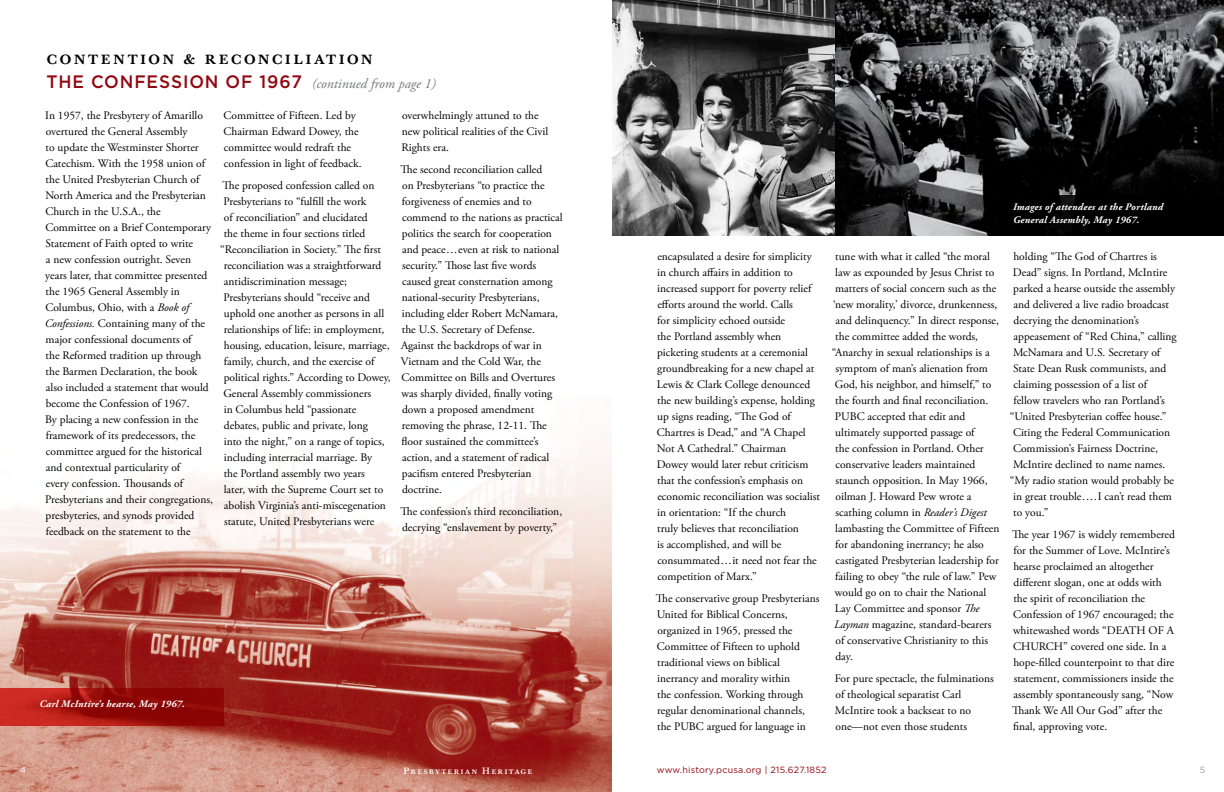
<style>
.page{position:relative;width:1224px;height:792px;background:#fff}
.page>*{position:absolute;margin:0;border:0;box-sizing:border-box;transform-origin:0 0}
.t1{font:500 18.6px "Baskerville 10 Pro";letter-spacing:.105em;color:#000}
.t2{font:500 18px "Gotham";letter-spacing:.05em;color:#910811;scale:.96 1}
.t3{font:italic 14px "Adobe Garamond Pro";color:#77787b}
.t4{font:11.5px/16px "Adobe Garamond Pro";color:#000}
.t5{font:italic 700 10px/13px "Adobe Garamond Pro";letter-spacing:.025em;color:#fff}
.t6{font:9px "Gotham";letter-spacing:.025em;color:#910811}
.t7{font:500 9px "Baskerville 10 Pro";letter-spacing:.13em;color:#fff}
.t8{font:9px "Gotham";color:#fff}
.t9{font:9px "Gotham";color:#9d9fa2}
.s1{font-style:italic}
</style>
<div class="page">
<img style="left:835px;top:0;width:389px;height:235px">
<img style="left:0;top:444px;width:612px;height:348px">
<svg style="left:0;top:688px;width:223px;height:38px;background:#a2120e"></svg>
<div style="left:1001px;top:195px;width:223px;height:40px;background:#000"></div>
<img style="left:612px;top:0;width:223px;height:235px">
<h1 class="t1" style="left:47px;top:46px;width:328px">contention &amp; reconciliation</h1>
<h2 class="t2" style="left:47px;top:70px;width:268px">THE CONFESSION OF 1967</h2>
<p class="t3" style="left:312px;top:75px;width:126px">(continued from page 1)</p>
<p class="t4" style="left:45px;top:108px;width:170px">In 1957, the Presbytery of Amarillo overtured the General Assembly<br>to update the Westminster Shorter Catechism. With the 1958 union of the United Presbyterian Church of North America and the Presbyterian Church in the U.S.A., the Committee on a Brief Contemporary Statement of Faith opted to write<br>a new confession outright. Seven years later, that committee presented the 1965 General Assembly in Columbus, Ohio, with a <span class="s1">Book of Confessions.</span> Containing many of the major confessional documents of<br>the Reformed tradition up through the Barmen Declaration, the book also included a statement that would become the Confession of 1967.<br>By placing a new confession in the framework of its predecessors, the committee argued for the historical and contextual particularity of<br>every confession. Thousands of Presbyterians and their congregations, presbyteries, and synods provided feedback on the statement to the</p>
<p class="t4" style="left:223px;top:108px;width:140px">Committee of Fifteen. Led by<br>Chairman Edward Dowey, the committee would redraft the confession in light of feedback.</p>
<p class="t4" style="left:222px;top:178px;width:154px">The proposed confession called on</p>
<p class="t4" style="left:223px;top:194px;width:144px">Presbyterians to “fulfill the work</p>
<p class="t4" style="left:224px;top:210px;width:145px">of reconciliation” and elucidated</p>
<p class="t4" style="left:224px;top:226px;width:143px">the theme in four sections titled</p>
<p class="t4" style="left:220px;top:242px;width:162px">“Reconciliation in Society.” The first</p>
<p class="t4" style="left:224px;top:258px;width:159px">reconciliation was a straightforward</p>
<p class="t4" style="left:224px;top:274px;width:124px">antidiscrimination message;</p>
<p class="t4" style="left:223px;top:290px;width:148px">Presbyterians should “receive and</p>
<p class="t4" style="left:224px;top:306px;width:162px">uphold one another as persons in all</p>
<p class="t4" style="left:224px;top:322px;width:162px">relationships of life: in employment,</p>
<p class="t4" style="left:224px;top:338px;width:167px">housing, education, leisure, marriage,</p>
<p class="t4" style="left:224px;top:354px;width:152px">family, church, and the exercise of</p>
<p class="t4" style="left:224px;top:370px;width:169px">political rights.” According to Dowey,</p>
<p class="t4" style="left:223px;top:386px;width:149px">General Assembly commissioners</p>
<p class="t4" style="left:224px;top:402px;width:134px">in Columbus held “passionate</p>
<p class="t4" style="left:224px;top:418px;width:146px">debates, public and private, long</p>
<p class="t4" style="left:224px;top:434px;width:163px">into the night,” on a range of topics,</p>
<p class="t4" style="left:224px;top:450px;width:150px">including interracial marriage. By</p>
<p class="t4" style="left:224px;top:466px;width:143px">the Portland assembly two years</p>
<p class="t4" style="left:224px;top:482px;width:161px">later, with the Supreme Court set to</p>
<p class="t4" style="left:224px;top:498px;width:164px">abolish Virginia’s anti-miscegenation</p>
<p class="t4" style="left:224px;top:514px;width:152px">statute, United Presbyterians were</p>
<p class="t4" style="left:401px;top:108px;width:148px">overwhelmingly attuned to the new political realities of the Civil<br>Rights era.</p>
<p class="t4" style="left:401px;top:162px;width:164px">The second reconciliation called<br>on Presbyterians “to practice the forgiveness of enemies and to commend to the nations as practical politics the search for cooperation and peace…even at risk to national security.” Those last five words caused great consternation among national-security Presbyterians, including elder Robert McNamara, the U.S. Secretary of Defense.<br>Against the backdrops of war in<br>Vietnam and the Cold War, the<br>Committee on Bills and Overtures was sharply divided, finally voting down a proposed amendment removing the phrase, 12-11. The floor sustained the committee’s action, and a statement of radical pacifism entered Presbyterian doctrine.</p>
<p class="t4" style="left:401px;top:504px;width:163px">The confession’s third reconciliation, decrying “enslavement by poverty,”</p>
<p class="t5" style="left:39px;top:698px;width:147px">Carl McIntire’s hearse, May 1967.</p>
<p class="t4" style="left:657px;top:249px;width:165px">encapsulated a desire for simplicity in church affairs in addition to increased support for poverty relief efforts around the world. Calls<br>for simplicity echoed outside<br>the Portland assembly when picketing students at a ceremonial groundbreaking for a new chapel at<br>Lewis &amp; Clark College denounced the new building’s expense, holding up signs reading, “The God of<br>Chartres is Dead,” and “A Chapel<br>Not A Cathedral.” Chairman<br>Dowey would later rebut criticism that the confession’s emphasis on economic reconciliation was socialist in orientation: “If the church<br>truly believes that reconciliation<br>is accomplished, and will be consummated…it need not fear the competition of Marx.”</p>
<p class="t4" style="left:656px;top:591px;width:165px">The conservative group Presbyterians<br>United for Biblical Concerns, organized in 1965, pressed the<br>Committee of Fifteen to uphold traditional views on biblical inerrancy and morality within<br>the confession. Working through regular denominational channels, the PUBC argued for language in</p>
<p class="t4" style="left:835px;top:249px;width:156px">tune with what it called “the moral</p>
<p class="t4" style="left:835px;top:265px;width:161px">law as expounded by Jesus Christ to</p>
<p class="t4" style="left:835px;top:281px;width:163px">matters of social concern such as the</p>
<p class="t4" style="left:833px;top:297px;width:166px">‘new morality,’ divorce, drunkenness,</p>
<p class="t4" style="left:835px;top:313px;width:165px">and delinquency.” In direct response,</p>
<p class="t4" style="left:835px;top:329px;width:144px">the committee added the words,</p>
<p class="t4" style="left:832px;top:345px;width:160px">“Anarchy in sexual relationships is a</p>
<p class="t4" style="left:836px;top:361px;width:154px">symptom of man’s alienation from</p>
<p class="t4" style="left:835px;top:377px;width:158px">God, his neighbor, and himself,” to</p>
<p class="t4" style="left:835px;top:393px;width:155px">the fourth and final reconciliation.</p>
<p class="t4" style="left:835px;top:409px;width:132px">PUBC accepted that edit and</p>
<p class="t4" style="left:835px;top:425px;width:141px">ultimately supported passage of</p>
<p class="t4" style="left:835px;top:441px;width:150px">the confession in Portland. Other</p>
<p class="t4" style="left:835px;top:457px;width:141px">conservative leaders maintained</p>
<p class="t4" style="left:836px;top:473px;width:154px">staunch opposition. In May 1966,</p>
<p class="t4" style="left:835px;top:489px;width:138px">oilman J. Howard Pew wrote a</p>
<p class="t4" style="left:836px;top:505px;width:153px">scathing column in <span class="s1">Reader’s Digest</span></p>
<p class="t4" style="left:835px;top:521px;width:166px">lambasting the Committee of Fifteen</p>
<p class="t4" style="left:835px;top:537px;width:150px">for abandoning inerrancy; he also</p>
<p class="t4" style="left:835px;top:553px;width:165px">castigated Presbyterian leadership for</p>
<p class="t4" style="left:835px;top:569px;width:163px">failing to obey “the rule of law.” Pew</p>
<p class="t4" style="left:835px;top:585px;width:153px">would go on to chair the National</p>
<p class="t4" style="left:835px;top:601px;width:146px">Lay Committee and sponsor <span class="s1">The</span></p>
<p class="t4" style="left:834px;top:617px;width:159px"><span class="s1">Layman</span> magazine, standard-bearers</p>
<p class="t4" style="left:835px;top:633px;width:154px">of conservative Christianity to this</p>
<p class="t4" style="left:835px;top:649px;width:19px">day.</p>
<p class="t4" style="left:835px;top:671px;width:160px">For pure spectacle, the fulminations of theological separatist Carl<br>McIntire took a backseat to no one—not even those students</p>
<p class="t5" style="left:1013px;top:201px;width:152px">Images of attendees at the Portland<br>General Assembly, May 1967.</p>
<p class="t4" style="left:1013px;top:249px;width:145px">holding “The God of Chartres is</p>
<p class="t4" style="left:1013px;top:265px;width:156px">Dead” signs. In Portland, McIntire</p>
<p class="t4" style="left:1013px;top:281px;width:163px">parked a hearse outside the assembly</p>
<p class="t4" style="left:1014px;top:297px;width:157px">and delivered a live radio broadcast</p>
<p class="t4" style="left:1014px;top:313px;width:127px">decrying the denomination’s</p>
<p class="t4" style="left:1014px;top:329px;width:165px">appeasement of “Red China,” calling</p>
<p class="t4" style="left:1013px;top:345px;width:149px">McNamara and U.S. Secretary of</p>
<p class="t4" style="left:1013px;top:361px;width:155px">State Dean Rusk communists, and</p>
<p class="t4" style="left:1014px;top:377px;width:135px">claiming possession of a list of</p>
<p class="t4" style="left:1013px;top:393px;width:153px">fellow travelers who ran Portland’s</p>
<p class="t4" style="left:1010px;top:409px;width:158px">“United Presbyterian coffee house.”</p>
<p class="t4" style="left:1013px;top:425px;width:159px">Citing the Federal Communication</p>
<p class="t4" style="left:1013px;top:441px;width:146px">Commission’s Fairness Doctrine,</p>
<p class="t4" style="left:1013px;top:457px;width:154px">McIntire declined to name names.</p>
<p class="t4" style="left:1010px;top:473px;width:166px">“My radio station would probably be</p>
<p class="t4" style="left:1013px;top:489px;width:160px">in great trouble. …I can’t read them</p>
<p class="t4" style="left:1013px;top:505px;width:37px">to you.”</p>
<p class="t4" style="left:1012px;top:527px;width:164px">The year 1967 is widely remembered for the Summer of Love. McIntire’s hearse proclaimed an altogether different slogan, one at odds with the spirit of reconciliation the<br>Confession of 1967 encouraged; the whitewashed words “DEATH OF A<br>CHURCH” covered one side. In a hope-filled counterpoint to that dire statement, commissioners inside the assembly spontaneously sang, “Now<br>Thank We All Our God” after the final, approving vote.</p>
<p class="t6" style="left:657px;top:765px;width:171px">www.history.pcusa.org | 215.627.1852</p>
<p class="t8" style="left:20px;top:765px;width:8px">4</p>
<p class="t7" style="left:403px;top:766px;width:131px">Presbyterian Heritage</p>
<p class="t9" style="left:1200px;top:765px;width:7px">5</p>
</div>
